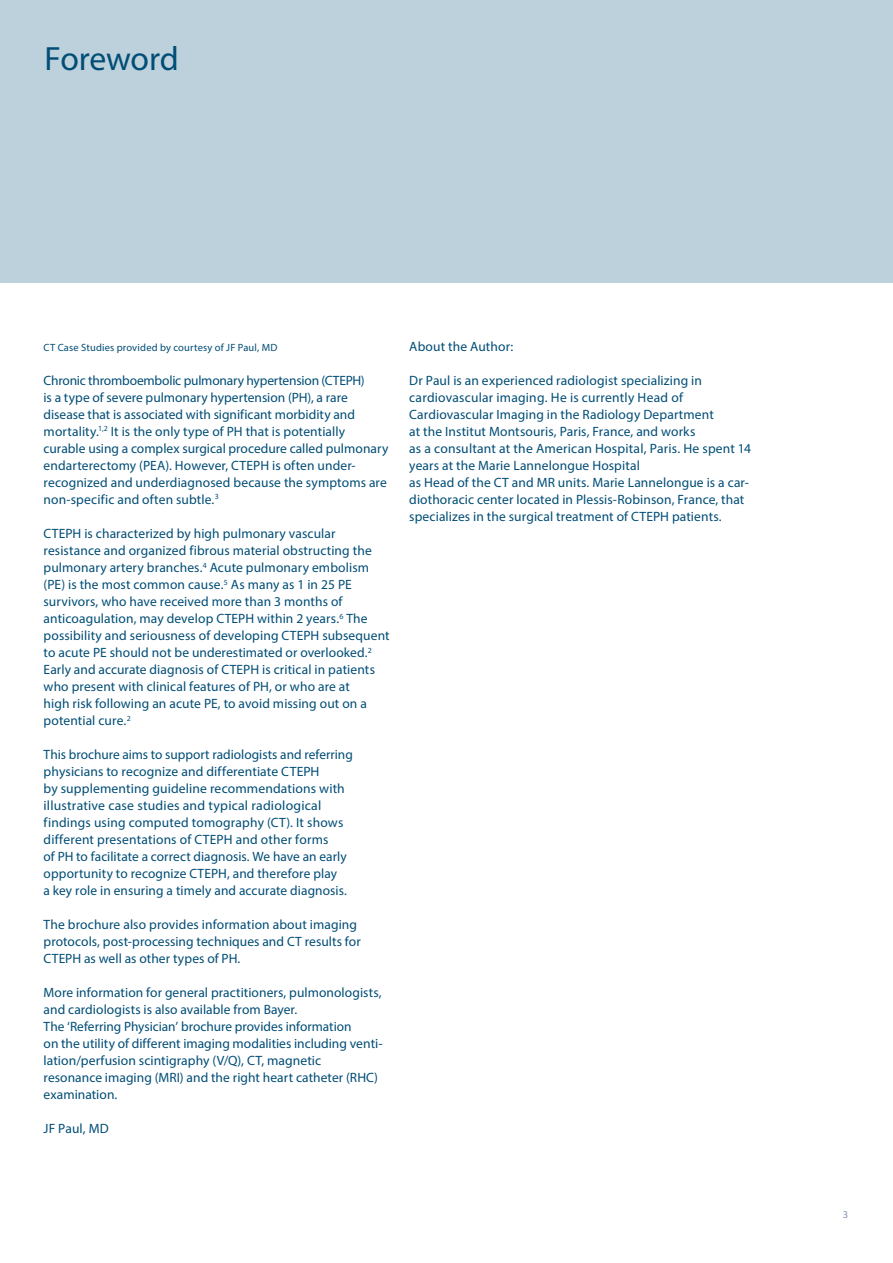
<style>
.page{position:relative;width:893px;height:1263px;background:#fff}
.page>*{position:absolute;margin:0;border:0;box-sizing:border-box;transform-origin:0 0}
.t1{font:33.75px "Myriad Pro";letter-spacing:-.01em;color:#004d76}
.t2{font:13.5px/17px "Myriad Pro";letter-spacing:.005em;color:#004d76}
.t3{font:10.5px "Myriad Pro";letter-spacing:.015em;color:#004d76}
.t4{font:10.5px "Myriad Pro";color:#8593ae}
</style>
<div class="page">
<hr style="left:0;top:333px;width:893px;height:2px;background:#7e8daa">
<hr style="left:0;top:622px;width:893px;height:2px;background:#7e8daa">
<hr style="left:0;top:911px;width:893px;height:2px;background:#7e8daa">
<div style="left:0;top:0;width:893px;height:283px;background:#bcd1dc"></div>
<hr style="left:0;top:0;width:1px;height:1263px;background:#231f20">
<h1 class="t1" style="left:45px;top:38px;width:136px">Foreword</h1>
<p class="t3" style="left:44px;top:341px;width:235px">CT Case Studies provided by courtesy of JF Paul, MD</p>
<p class="t2" style="left:44px;top:372px;width:346px">Chronic thromboembolic pulmonary hypertension (CTEPH)<br>is a type of severe pulmonary hypertension (PH), a rare disease that is associated with significant morbidity and mortality.<sup>1,2</sup> It is the only type of PH that is potentially curable using a complex surgical procedure called pulmonary endarterectomy (PEA). However, CTEPH is often under&shy;recognized and underdiagnosed because the symptoms are non-specific and often subtle.<sup>3</sup></p>
<p class="t2" style="left:44px;top:525px;width:348px">CTEPH is characterized by high pulmonary vascular resistance and organized fibrous material obstructing the pulmonary artery branches.<sup>4</sup> Acute pulmonary embolism (PE) is the most common cause.<sup>5</sup> As many as 1 in 25 PE survivors, who have received more than 3 months of anticoagulation, may develop CTEPH within 2 years.<sup>6</sup> The possibility and seriousness of developing CTEPH subsequent to acute PE should not be underestimated or overlooked.<sup>2<br></sup>Early and accurate diagnosis of CTEPH is critical in patients who present with clinical features of PH, or who are at<br>high risk following an acute PE, to avoid missing out on a potential cure.<sup>2</sup></p>
<p class="t2" style="left:44px;top:746px;width:311px">This brochure aims to support radiologists and referring physicians to recognize and differentiate CTEPH<br>by supplementing guideline recommendations with illustrative case studies and typical radiological findings using computed tomography (CT). It shows different presentations of CTEPH and other forms<br>of PH to facilitate a correct diagnosis. We have an early opportunity to recognize CTEPH, and therefore play<br>a key role in ensuring a timely and accurate diagnosis.</p>
<p class="t2" style="left:44px;top:916px;width:319px">The brochure also provides information about imaging protocols, post-processing techniques and CT results for<br>CTEPH as well as other types of PH.</p>
<p class="t2" style="left:44px;top:984px;width:340px">More information for general practitioners, pulmonologists, and cardiologists is also available from Bayer.<br>The ‘Referring Physician’ brochure provides information<br>on the utility of different imaging modalities including venti&shy;lation/perfusion scintigraphy (V/Q), CT, magnetic resonance imaging (MRI) and the right heart catheter (RHC) examination.</p>
<p class="t2" style="left:44px;top:1120px;width:67px">JF Paul, MD</p>
<p class="t2" style="left:409px;top:338px;width:105px">About the Author:</p>
<p class="t2" style="left:409px;top:372px;width:343px">Dr Paul is an experienced radiologist specializing in cardiovascular imaging. He is currently Head of Cardiovascular Imaging in the Radiology Department<br>at the Institut Montsouris, Paris, France, and works<br>as a consultant at the American Hospital, Paris. He spent 14 years at the Marie Lannelongue Hospital<br>as Head of the CT and MR units. Marie Lannelongue is a car&shy;diothoracic center located in Plessis-Robinson, France, that specializes in the surgical treatment of CTEPH patients.</p>
<p class="t4" style="left:843px;top:1208px;width:7px">3</p>
</div>
